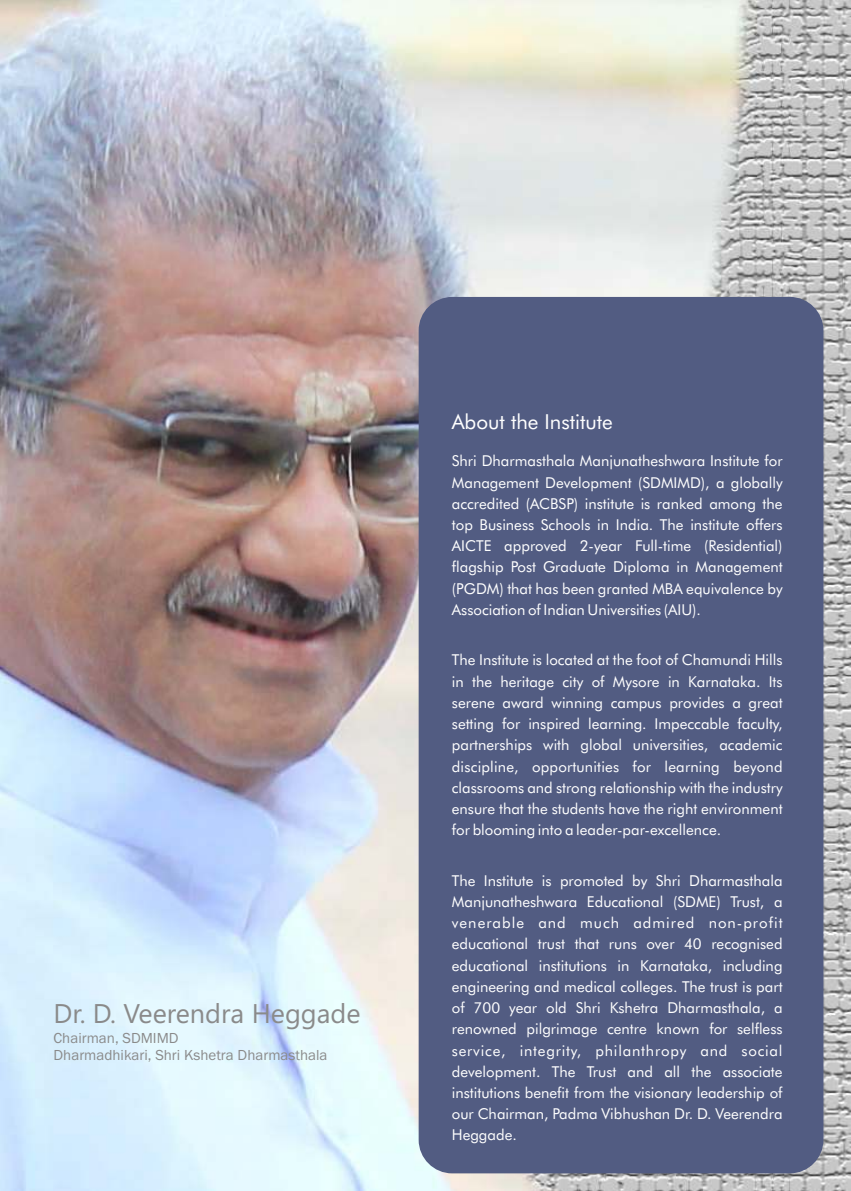
<style>
.page{position:relative;width:851px;height:1191px;background:#fff}
.page>*{position:absolute;margin:0;border:0;box-sizing:border-box;transform-origin:0 0}
.t1{font:27px "Gisha";color:#8a8a8a}
.t2{font:20.7px "Futura BT";color:#fff}
.t3{font:15px/21.1px "Futura BT";color:#fff;text-align:justify}
.t4{font:15px/17px "Franklin Gothic";color:#8a8a8a}
</style>
<div class="page">
<img style="left:0;top:0;width:850px;height:1191px">
<div style="left:418px;top:297px;width:405px;height:876px;background:#525c82;border-radius:34px"></div>
<h1 class="t1" style="left:54px;top:1002px;width:308px">Dr. D. Veerendra Heggade</h1>
<p class="t4" style="left:54px;top:1030px;width:275px">Chairman, SDMIMD<br>Dharmadhikari, Shri Kshetra Dharmasthala</p>
<h2 class="t2" style="left:451px;top:414px;width:163px">About the Institute</h2>
<p class="t3" style="left:452px;top:452px;width:332px">Shri Dharmasthala Manjunatheshwara Institute for Management Development (SDMIMD), a globally accredited (ACBSP) institute is ranked among the top Business Schools in India. The institute offers AICTE approved 2-year Full-time (Residential) flagship Post Graduate Diploma in Management (PGDM) that has been granted MBA equivalence by Association of Indian Universities (AIU).</p>
<p class="t3" style="left:452px;top:651px;width:332px">The Institute is located at the foot of Chamundi Hills in the heritage city of Mysore in Karnataka. Its serene award winning campus provides a great setting for inspired learning. Impeccable faculty, partnerships with global universities, academic discipline, opportunities for learning beyond classrooms and strong relationship with the industry ensure that the students have the right environment for blooming into a leader-par-excellence.</p>
<p class="t3" style="left:452px;top:871px;width:332px">The Institute is promoted by Shri Dharmasthala Manjunatheshwara Educational (SDME) Trust, a venerable and much admired non-profit educational trust that runs over 40 recognised educational institutions in Karnataka, including engineering and medical colleges. The trust is part of 700 year old Shri Kshetra Dharmasthala, a renowned pilgrimage centre known for selfless service, integrity, philanthropy and social development. The Trust and all the associate institutions benefit from the visionary leadership of our Chairman, Padma Vibhushan Dr. D. Veerendra Heggade.</p>
</div>
